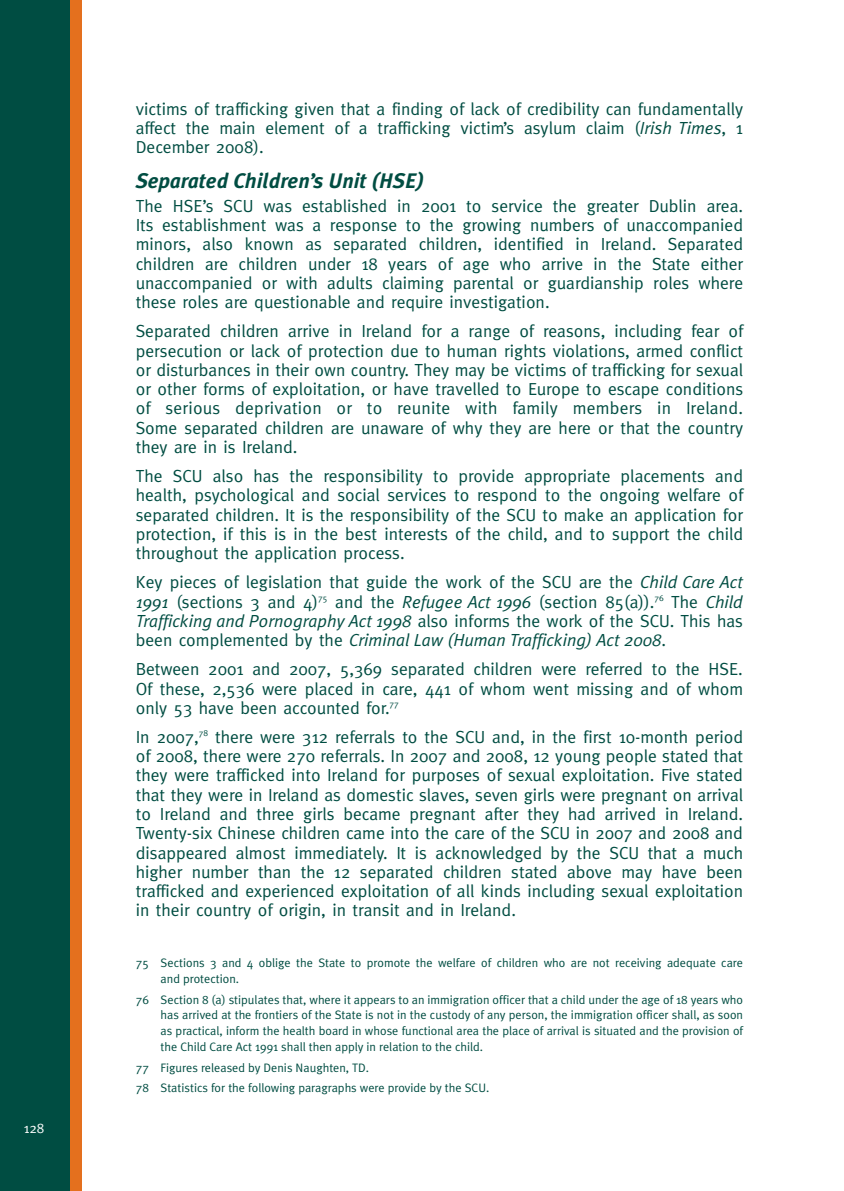
<style>
.page{position:relative;width:844px;height:1191px;background:#fff}
.page>*{position:absolute;margin:0;border:0;box-sizing:border-box;transform-origin:0 0}
.t1{font:italic 700 21px "Meta Plus";color:#004d42}
.t2{font:17.5px/19.2px "Meta";color:#004d42;text-align:justify}
.t3{font:italic 17.5px "Meta Plus Normal";color:#004d42}
.t4{font:14px "Meta";color:#fff}
.t5{font:12.25px/15.8px "Meta Plus Normal";color:#004d42}
.s1{font-family:"Meta Plus Normal";font-style:italic}
.s2{font-family:"Meta";font-style:normal}
</style>
<div class="page">
<div style="left:12px;top:0;width:70px;height:1191px;background:linear-gradient(to bottom,#e4701e,#e4701e)"></div>
<div style="left:0;top:0;width:69px;height:1191px;background:#004d42"></div>
<p class="t4" style="left:24px;top:1119px;width:22px">128</p>
<p class="t2" style="left:136px;top:99px;width:608px">victims of trafficking given that a finding of lack of credibility can fundamentally affect the main element of a trafficking victim’s asylum claim (<span class="s1">Irish Times</span>, 1<br>December 2008).</p>
<p class="t1" style="left:136px;top:168px;width:289px">Separated Children’s Unit (HSE)</p>
<p class="t2" style="left:136px;top:196px;width:608px">The HSE’s SCU was established in 2001 to service the greater Dublin area.<br>Its establishment was a response to the growing numbers of unaccompanied minors, also known as separated children, identified in Ireland. Separated children are children under 18 years of age who arrive in the State either unaccompanied or with adults claiming parental or guardianship roles where these roles are questionable and require investigation.</p>
<p class="t2" style="left:136px;top:322px;width:608px">Separated children arrive in Ireland for a range of reasons, including fear of persecution or lack of protection due to human rights violations, armed conflict or disturbances in their own country. They may be victims of trafficking for sexual or other forms of exploitation, or have travelled to Europe to escape conditions of serious deprivation or to reunite with family members in Ireland.<br>Some separated children are unaware of why they are here or that the country they are in is Ireland.</p>
<p class="t2" style="left:136px;top:466px;width:608px">The SCU also has the responsibility to provide appropriate placements and health, psychological and social services to respond to the ongoing welfare of separated children. It is the responsibility of the SCU to make an application for protection, if this is in the best interests of the child, and to support the child throughout the application process.</p>
<p class="t2" style="left:136px;top:572px;width:608px">Key pieces of legislation that guide the work of the SCU are the <span class="s1">Child Care Act 1991</span> (sections 3 and 4)<sup>75</sup> and the <span class="s1">Refugee Act 1996</span> (section 85(a)).<sup>76</sup> The <span class="s1">Child Trafficking and Pornography Act 1998</span> also informs the work of the SCU. This has</p>
<p class="t3" style="left:136px;top:630px;width:531px"><span class="s2">been complemented by the</span> Criminal Law (Human Trafficking) Act 2008<span class="s2">.</span></p>
<p class="t2" style="left:136px;top:659px;width:608px">Between 2001 and 2007, 5,369 separated children were referred to the HSE.<br>Of these, 2,536 were placed in care, 441 of whom went missing and of whom only 53 have been accounted for.<sup>77</sup></p>
<p class="t2" style="left:136px;top:727px;width:608px">In 2007,<sup>78</sup> there were 312 referrals to the SCU and, in the first 10-month period of 2008, there were 270 referrals. In 2007 and 2008, 12 young people stated that they were trafficked into Ireland for purposes of sexual exploitation. Five stated that they were in Ireland as domestic slaves, seven girls were pregnant on arrival to Ireland and three girls became pregnant after they had arrived in Ireland.<br>Twenty-six Chinese children came into the care of the SCU in 2007 and 2008 and disappeared almost immediately. It is acknowledged by the SCU that a much higher number than the 12 separated children stated above may have been trafficked and experienced exploitation of all kinds including sexual exploitation in their country of origin, in transit and in Ireland.</p>
<p class="t5" style="left:160px;top:955px;width:583px;text-indent:-25px">75 Sections 3 and 4 oblige the State to promote the welfare of children who are not receiving adequate care and protection.</p>
<p class="t5" style="left:160px;top:991px;width:584px;text-align:justify;text-indent:-25px">76 Section 8 (a) stipulates that, where it appears to an immigration officer that a child under the age of 18 years who has arrived at the frontiers of the State is not in the custody of any person, the immigration officer shall, as soon as practical, inform the health board in whose functional area the place of arrival is situated and the provision of the Child Care Act 1991 shall then apply in relation to the child.</p>
<p class="t5" style="left:136px;top:1057px;width:355px;line-height:20.7px">77 Figures released by Denis Naughten, TD.<br>78 Statistics for the following paragraphs were provide by the SCU.</p>
</div>
